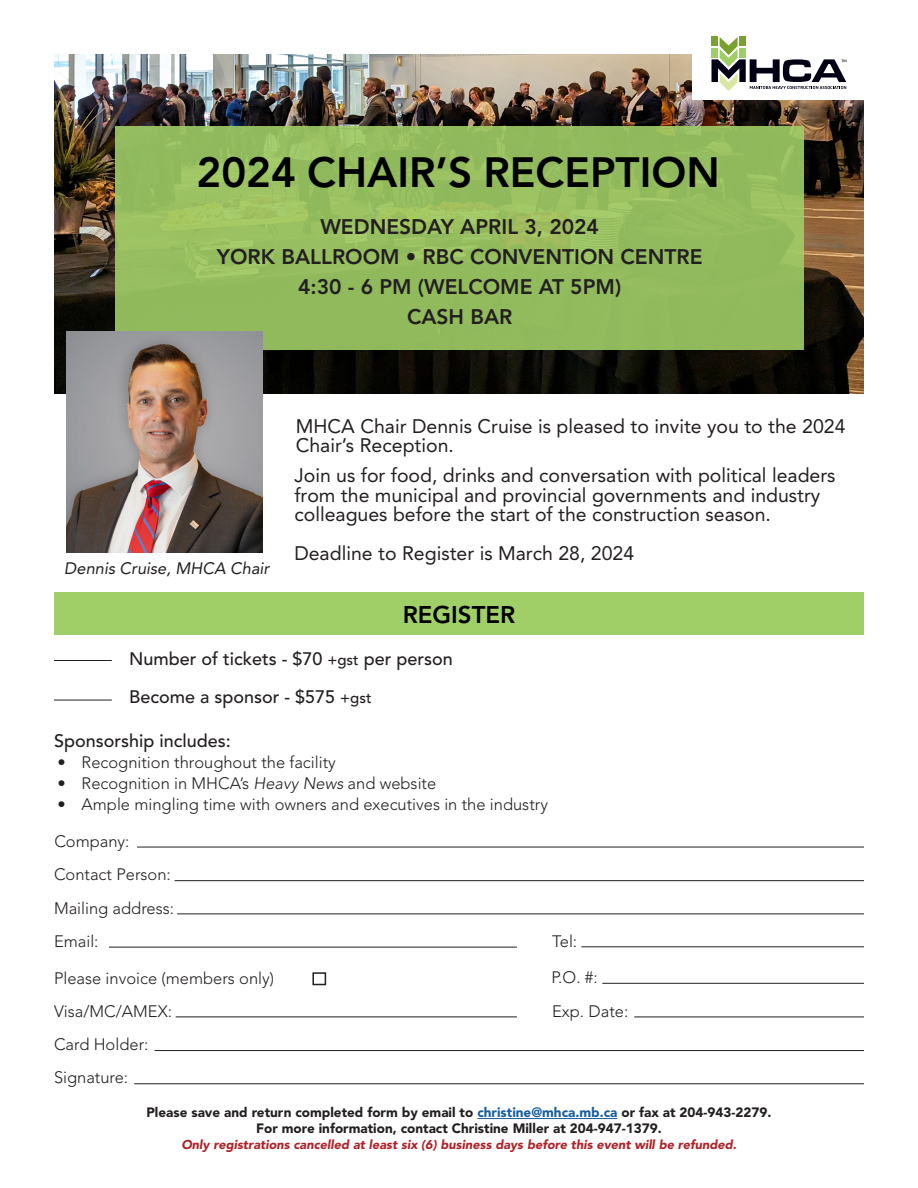
<style>
.page{position:relative;width:918px;height:1188px;background:#fff}
.page>*{position:absolute;margin:0;border:0;box-sizing:border-box;transform-origin:0 0}
.t1{font:800 42px "Avenir LT Std";color:#000}
.t2{font:800 24px "Avenir LT Std";color:#000}
.t3{font:800 21px/30px "Avenir LT Std";color:#231f20;text-align:center}
.t4{font:19.5px/19.5px "Avenir LT Std";color:#231f20}
.t5{font:500 18px "Avenir LT Std";color:#231f20}
.t6{font:300 16.5px "Avenir LT Std";color:#231f20}
.t7{font:italic 16.5px "Avenir LT Std";color:#231f20}
.t8{font:900 13.5px "Avenir LT Std";color:#231f20}
.t9{font:italic 900 12.75px "Avenir LT Std";color:#ad2328}
.s1{font-size:15px}
.s2{font-style:italic}
.s3{color:#175d9e}
</style>
<div class="page">
<img style="left:54px;top:54px;width:810px;height:339px">
<div style="left:54px;top:592px;width:810px;height:43px;background:#a0ce67"></div>
<svg style="left:116px;top:127px;width:688px;height:223px;background:#94bc5e"></svg>
<hr style="left:137px;top:847px;width:727px;height:1px;background:#231f20">
<hr style="left:175px;top:880px;width:689px;height:1px;background:#231f20">
<hr style="left:581px;top:947px;width:283px;height:1px;background:#231f20">
<hr style="left:109px;top:947px;width:408px;height:1px;background:#231f20">
<hr style="left:176px;top:1017px;width:341px;height:1px;background:#231f20">
<hr style="left:634px;top:1017px;width:230px;height:1px;background:#231f20">
<hr style="left:155px;top:1050px;width:709px;height:1px;background:#231f20">
<hr style="left:134px;top:1084px;width:730px;height:1px;background:#231f20">
<div style="left:312px;top:972px;width:14px;height:13px;border:2px solid #231f20"></div>
<hr style="left:602px;top:983px;width:262px;height:1px;background:#231f20">
<hr style="left:54px;top:660px;width:58px;height:1px;background:#231f20">
<hr style="left:54px;top:700px;width:58px;height:1px;background:#231f20">
<div style="left:693px;top:20px;width:207px;height:80px;background:#fff"></div>
<hr style="left:477px;top:1118px;width:140px;height:1px;background:#175d9e">
<div style="left:739px;top:36px;width:7px;height:10px;background:#78a22d"></div>
<div style="left:712px;top:36px;width:6px;height:10px;background:#78a22d"></div>
<svg style="left:712px;top:37px;width:134px;height:54px"></svg>
<img style="left:67px;top:332px;width:195px;height:220px">
<hr style="left:177px;top:914px;width:687px;height:1px;background:#231f20">
<p class="t1" style="left:197px;top:147px;width:525px">2024 CHAIR’S RECEPTION</p>
<p class="t3" style="left:320px;top:212px;width:280px">WEDNESDAY APRIL 3, 2024</p>
<p class="t3" style="left:217px;top:242px;width:487px">YORK BALLROOM • RBC CONVENTION CENTRE<br>4:30 - 6 PM (WELCOME AT 5PM)</p>
<p class="t3" style="left:407px;top:302px;width:107px">CASH BAR</p>
<p class="t7" style="left:64px;top:559px;width:207px">Dennis Cruise, MHCA Chair</p>
<p class="t4" style="left:296px;top:416px;width:551px">MHCA Chair Dennis Cruise is pleased to invite you to the 2024<br>Chair’s Reception.</p>
<p class="t4" style="left:294px;top:466px;width:543px">Join us for food, drinks and conversation with political leaders from the municipal and provincial governments and industry colleagues before the start of the construction season.</p>
<p class="t4" style="left:294px;top:544px;width:341px">Deadline to Register is March 28, 2024</p>
<p class="t2" style="left:403px;top:601px;width:114px">REGISTER</p>
<p class="t5" style="left:129px;top:649px;width:325px">Number of tickets - $70 <span class="s1">+gst</span> per person</p>
<p class="t5" style="left:129px;top:686px;width:244px">Become a sponsor - $575 <span class="s1">+gst</span></p>
<p class="t5" style="left:54px;top:730px;width:178px">Sponsorship includes:</p>
<p class="t6" style="left:58px;top:752px;width:280px">• Recognition throughout the facility</p>
<p class="t6" style="left:58px;top:773px;width:380px">• Recognition in MHCA’s <span class="s2">Heavy News</span> and website</p>
<p class="t6" style="left:58px;top:794px;width:492px">• Ample mingling time with owners and executives in the industry</p>
<p class="t6" style="left:54px;top:832px;width:77px">Company:</p>
<p class="t6" style="left:54px;top:865px;width:118px">Contact Person:</p>
<p class="t6" style="left:54px;top:898px;width:122px">Mailing address:</p>
<p class="t6" style="left:54px;top:931px;width:46px">Email:</p>
<p class="t6" style="left:552px;top:931px;width:27px">Tel:</p>
<p class="t6" style="left:54px;top:969px;width:222px">Please invoice (members only)</p>
<p class="t6" style="left:551px;top:968px;width:48px">P.O. #:</p>
<p class="t6" style="left:54px;top:1001px;width:120px">Visa/MC/AMEX:</p>
<p class="t6" style="left:552px;top:1002px;width:78px">Exp. Date:</p>
<p class="t6" style="left:54px;top:1035px;width:96px">Card Holder:</p>
<p class="t6" style="left:54px;top:1068px;width:76px">Signature:</p>
<p class="t8" style="left:146px;top:1104px;width:627px">Please save and return completed form by email to <span class="s3">christine@mhca.mb.ca</span> or fax at 204-943-2279.</p>
<p class="t8" style="left:256px;top:1121px;width:407px">For more information, contact Christine Miller at 204-947-1379.</p>
<p class="t9" style="left:181px;top:1137px;width:557px">Only registrations cancelled at least six (6) business days before this event will be refunded.</p>
</div>
